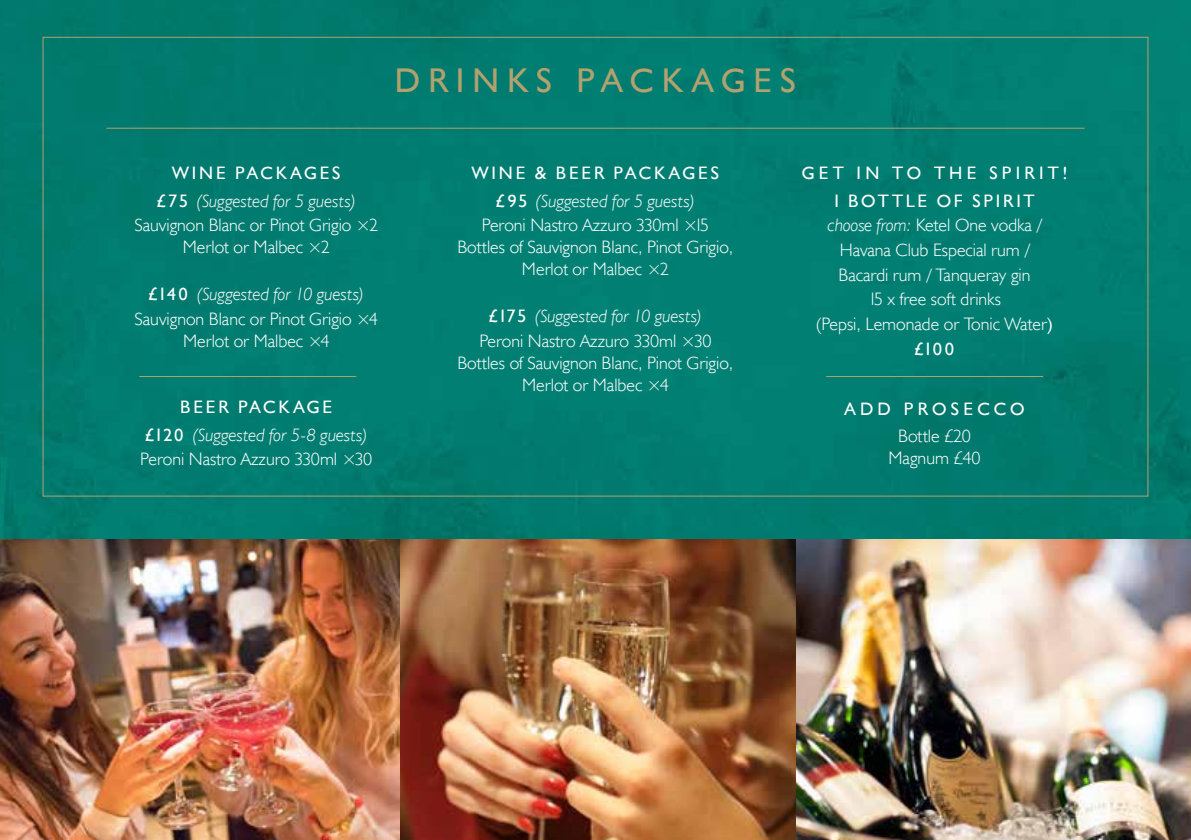
<style>
.page{position:relative;width:1191px;height:840px;background:#fff}
.page>*{position:absolute;margin:0;border:0;box-sizing:border-box;transform-origin:0 0}
.t1{font:34.2px "Humanist 521 BT";letter-spacing:.235em;color:#b3a16e}
.t2{font:300 18px/24.6px "Humanist 521 BT";color:#fff;text-align:center}
.t3{font:italic 300 18px/27.6px "Humanist 521 BT";letter-spacing:.01em;color:#fff;text-align:center}
.t4{font:18px/27.6px "Humanist 521 BT";letter-spacing:.185em;color:#fff;text-align:center}
.t5{font:18px "Humanist 521 BT";letter-spacing:.235em;color:#fff}
.s1{font-weight:400;font-style:normal}
.s2{font-weight:400}
.s3{font-style:italic}
</style>
<div class="page">
<div style="left:0;top:0;width:1191px;height:539px;background:#017c70"></div>
<hr style="left:106px;top:128px;width:978px;height:1px;background:#b3a16e">
<img style="left:0;top:539px;width:401px;height:300px">
<img style="left:401px;top:539px;width:395px;height:300px">
<img style="left:796px;top:539px;width:395px;height:300px">
<hr style="left:139px;top:376px;width:217px;height:1px;background:#b3a16e">
<hr style="left:826px;top:376px;width:217px;height:1px;background:#b3a16e">
<h1 class="t1" style="left:395px;top:59px;width:403px">DRINKS PACKAGES</h1>
<p class="t3" style="left:157px;top:159px;width:200px"><span class="s1">WINE PACKAGES £75</span> (Suggested for 5 guests)</p>
<p class="t2" style="left:134px;top:214px;width:245px;line-height:22px">Sauvignon Blanc or Pinot Grigio ×2<br>Merlot or Malbec ×2</p>
<p class="t2" style="left:135px;top:281px;width:245px"><span class="s2">£140</span> <span class="s3">(Suggested for 10 guests)<br></span>Sauvignon Blanc or Pinot Grigio ×4</p>
<p class="t2" style="left:183px;top:328px;width:148px">Merlot or Malbec ×4</p>
<p class="t3" style="left:145px;top:392px;width:223px"><span class="s1">BEER PACKAGE<br>£120</span> (Suggested for 5-8 guests)</p>
<p class="t2" style="left:140px;top:446px;width:233px">Peroni Nastro Azzuro 330ml ×30</p>
<p class="t3" style="left:472px;top:159px;width:249px"><span class="s1">WINE &amp; BEER PACKAGES £95</span> (Suggested for 5 guests)</p>
<p class="t2" style="left:457px;top:214px;width:277px;line-height:22px">Peroni Nastro Azzuro 330ml ×15<br>Bottles of Sauvignon Blanc, Pinot Grigio,<br>Merlot or Malbec ×2</p>
<p class="t2" style="left:479px;top:303px;width:233px"><span class="s2">£175</span> <span class="s3">(Suggested for 10 guests)<br></span>Peroni Nastro Azzuro 330ml ×30</p>
<p class="t2" style="left:457px;top:351px;width:277px;line-height:22px">Bottles of Sauvignon Blanc, Pinot Grigio,<br>Merlot or Malbec ×4</p>
<p class="t4" style="left:801px;top:159px;width:267px">GET IN TO THE SPIRIT!<br>1 BOTTLE OF SPIRIT</p>
<p class="t2" style="left:816px;top:213px;width:238px"><span class="s3">choose from:</span> Ketel One vodka /<br>Havana Club Especial rum /<br>Bacardi rum / Tanqueray gin<br>15 x free soft drinks<br>(Pepsi, Lemonade or Tonic Water<span class="s2">) £100</span></p>
<p class="t5" style="left:844px;top:397px;width:181px">ADD PROSECCO</p>
<p class="t2" style="left:888px;top:425px;width:94px;line-height:22px">Bottle £20<br>Magnum £40</p>
</div>
